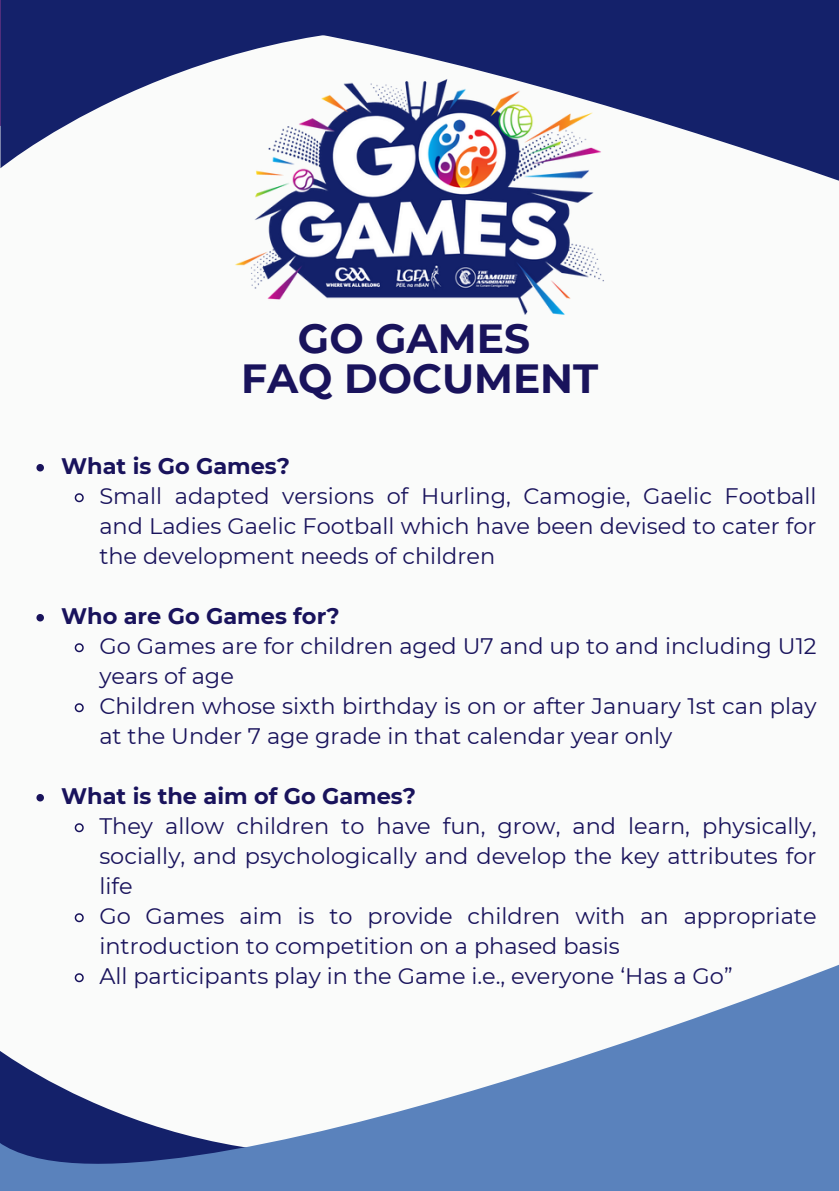
<style>
.page{position:relative;width:839px;height:1191px;background:#fff}
.page>*{position:absolute;margin:0;border:0;box-sizing:border-box;transform-origin:0 0}
.t1{font:700 40.6px/40.4px "Montserrat";color:#19135c;text-align:center}
.t2{font:22.4px/30px "Montserrat";color:#19135c}
.t3{font:700 22.4px "Montserrat";color:#19135c}
</style>
<div class="page">
<div style="left:0;top:0;width:838px;height:1191px;background:#fafbfa"></div>
<svg style="left:2px;top:0;width:836px;height:181px;fill:#14216a"></svg>
<img style="left:190px;top:36px;width:458px;height:279px">
<svg style="left:36px;top:464px;width:8px;height:7px"></svg>
<svg style="left:74px;top:493px;width:10px;height:10px"></svg>
<svg style="left:36px;top:614px;width:8px;height:7px"></svg>
<svg style="left:74px;top:643px;width:10px;height:10px"></svg>
<svg style="left:74px;top:703px;width:10px;height:10px"></svg>
<svg style="left:36px;top:794px;width:8px;height:7px"></svg>
<svg style="left:74px;top:823px;width:10px;height:10px"></svg>
<svg style="left:74px;top:913px;width:10px;height:10px"></svg>
<svg style="left:0;top:965px;width:838px;height:226px"></svg>
<p class="t1" style="left:241px;top:318px;width:359px">GO GAMES<br>FAQ DOCUMENT</p>
<p class="t3" style="left:61px;top:453px;width:230px">What is Go Games?</p>
<p class="t2" style="left:99px;top:481px;width:718px;text-align:justify">Small adapted versions of Hurling, Camogie, Gaelic Football and Ladies Gaelic Football which have been devised to cater for the development needs of children</p>
<p class="t3" style="left:61px;top:603px;width:280px">Who are Go Games for?</p>
<h1 class="t2" style="left:99px;top:631px;width:718px">Go Games are for children aged U7 and up to and including U12 years of age</h1>
<p class="t2" style="left:99px;top:691px;width:718px">Children whose sixth birthday is on or after January 1st can play at the Under 7 age grade in that calendar year only</p>
<p class="t3" style="left:61px;top:783px;width:356px">What is the aim of Go Games?</p>
<p class="t2" style="left:99px;top:811px;width:718px;text-align:justify">They allow children to have fun, grow, and learn, physically, socially, and psychologically and develop the key attributes for life</p>
<p class="t2" style="left:99px;top:901px;width:718px">Go Games aim is to provide children with an appropriate introduction to competition on a phased basis</p>
<p class="t2" style="left:99px;top:961px;width:634px">All participants play in the Game i.e., everyone ‘Has a Go”</p>
</div>
